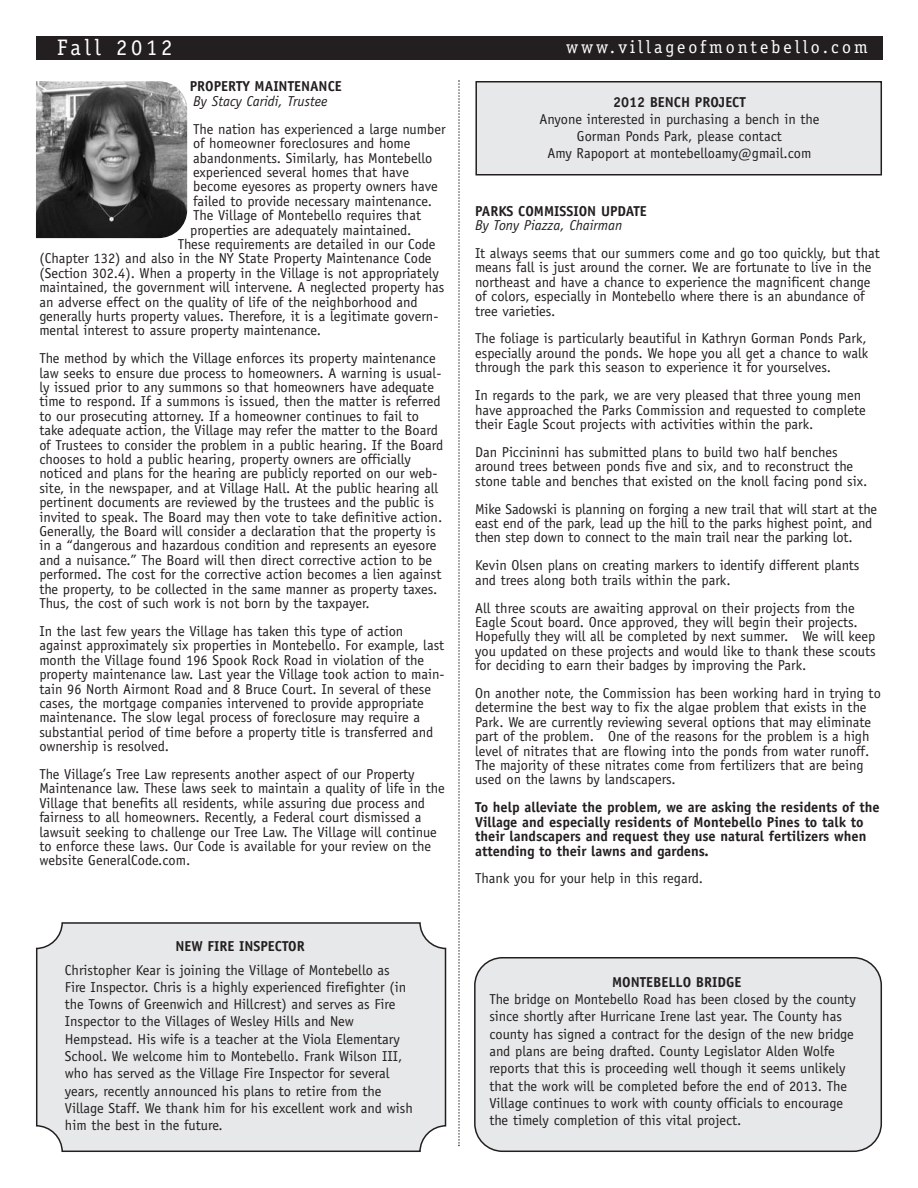
<style>
.page{position:relative;width:918px;height:1188px;background:#fff}
.page>*{position:absolute;margin:0;border:0;box-sizing:border-box;transform-origin:0 0}
.t1{font:22.5px "Officina Serif";letter-spacing:.17em;color:#fff}
.t2{font:18px "Officina Serif";letter-spacing:.17em;color:#fff}
.t3{font:14.4px/14.4px "Officina Sans";color:#231f20}
.t4{font:700 14.4px/14.4px "Officina Sans";color:#231f20}
.t5{font:italic 14.4px "Officina Sans";color:#231f20}
</style>
<div class="page">
<div style="left:36px;top:36px;width:846px;height:24px;background:#231f20"></div>
<svg style="left:458px;top:80px;width:2px;height:1066px"></svg>
<img style="left:36px;top:81px;width:151px;height:157px">
<div style="left:36px;top:922px;width:410px;height:230px;background:#e7e8e9"></div>
<div style="left:476px;top:82px;width:405px;height:93px;background:#e7e8e9"></div>
<div style="left:475px;top:81px;width:407px;height:95px;border:2px solid #231f20"></div>
<div style="left:474px;top:957px;width:408px;height:195px;background:#e7e8e9"></div>
<h1 class="t1" style="left:57px;top:34px;width:117px">Fall 2012</h1>
<p class="t2" style="left:566px;top:37px;width:303px">www.villageofmontebello.com</p>
<p class="t4" style="left:190px;top:81px;width:154px">PROPERTY MAINTENANCE</p>
<p class="t5" style="left:193px;top:95px;width:136px">By Stacy Caridi, Trustee</p>
<p class="t3" style="left:193px;top:123px;width:254px">The nation has experienced a large number</p>
<p class="t3" style="left:193px;top:137px;width:219px">of homeowner foreclosures and home</p>
<p class="t3" style="left:193px;top:152px;width:241px">abandonments. Similarly, has Montebello</p>
<p class="t3" style="left:193px;top:166px;width:217px">experienced several homes that have</p>
<p class="t3" style="left:193px;top:180px;width:246px">become eyesores as property owners have</p>
<p class="t3" style="left:193px;top:195px;width:240px">failed to provide necessary maintenance.</p>
<p class="t3" style="left:193px;top:209px;width:230px">The Village of Montebello requires that</p>
<p class="t3" style="left:190px;top:224px;width:223px">properties are adequately maintained.</p>
<p class="t3" style="left:178px;top:238px;width:259px">These requirements are detailed in our Code</p>
<p class="t3" style="left:39px;top:252px;width:394px">(Chapter 132) and also in the NY State Property Maintenance Code</p>
<p class="t3" style="left:39px;top:267px;width:401px">(Section 302.4). When a property in the Village is not appropriately</p>
<p class="t3" style="left:39px;top:281px;width:407px">maintained, the government will intervene. A neglected property has</p>
<p class="t3" style="left:39px;top:296px;width:380px">an adverse effect on the quality of life of the neighborhood and</p>
<p class="t3" style="left:39px;top:310px;width:401px">generally hurts property values. Therefore, it is a legitimate govern-</p>
<p class="t3" style="left:39px;top:324px;width:283px">mental interest to assure property maintenance.</p>
<p class="t3" style="left:39px;top:352px;width:406px">The method by which the Village enforces its property maintenance law seeks to ensure due process to homeowners. A warning is usual&shy;ly issued prior to any summons so that homeowners have adequate time to respond. If a summons is issued, then the matter is referred to our prosecuting attorney. If a homeowner continues to fail to take adequate action, the Village may refer the matter to the Board of Trustees to consider the problem in a public hearing. If the Board chooses to hold a public hearing, property owners are officially noticed and plans for the hearing are publicly reported on our web&shy;site, in the newspaper, and at Village Hall. At the public hearing all pertinent documents are reviewed by the trustees and the public is invited to speak. The Board may then vote to take definitive action.<br>Generally, the Board will consider a declaration that the property is in a “dangerous and hazardous condition and represents an eyesore and a nuisance.” The Board will then direct corrective action to be performed. The cost for the corrective action becomes a lien against the property, to be collected in the same manner as property taxes.<br>Thus, the cost of such work is not born by the taxpayer.</p>
<p class="t3" style="left:39px;top:625px;width:407px">In the last few years the Village has taken this type of action against approximately six properties in Montebello. For example, last month the Village found 196 Spook Rock Road in violation of the property maintenance law. Last year the Village took action to main&shy;tain 96 North Airmont Road and 8 Bruce Court. In several of these cases, the mortgage companies intervened to provide appropriate maintenance. The slow legal process of foreclosure may require a substantial period of time before a property title is transferred and ownership is resolved.</p>
<p class="t3" style="left:39px;top:768px;width:407px">The Village’s Tree Law represents another aspect of our Property Maintenance law. These laws seek to maintain a quality of life in the Village that benefits all residents, while assuring due process and fairness to all homeowners. Recently, a Federal court dismissed a lawsuit seeking to challenge our Tree Law. The Village will continue to enforce these laws. Our Code is available for your review on the website GeneralCode.com.</p>
<p class="t4" style="left:613px;top:96px;width:134px">2012 BENCH PROJECT</p>
<p class="t3" style="left:539px;top:111px;width:282px;line-height:17.2px;text-align:center">Anyone interested in purchasing a bench in the<br>Gorman Ponds Park, please contact<br>Amy Rapoport at montebelloamy@gmail.com</p>
<p class="t4" style="left:475px;top:205px;width:173px">PARKS COMMISSION UPDATE</p>
<p class="t5" style="left:475px;top:220px;width:149px">By Tony Piazza, Chairman</p>
<p class="t3" style="left:475px;top:247px;width:406px">It always seems that our summers come and go too quickly, but that means fall is just around the corner. We are fortunate to live in the northeast and have a chance to experience the magnificent change of colors, especially in Montebello where there is an abundance of tree varieties.</p>
<p class="t3" style="left:475px;top:333px;width:395px;text-align:justify">The foliage is particularly beautiful in Kathryn Gorman Ponds Park, especially around the ponds. We hope you all get a chance to walk through the park this season to experience it for yourselves.</p>
<p class="t3" style="left:475px;top:389px;width:392px">In regards to the park, we are very pleased that three young men have approached the Parks Commission and requested to complete their Eagle Scout projects with activities within the park.</p>
<p class="t3" style="left:475px;top:446px;width:394px">Dan Piccininni has submitted plans to build two half benches around trees between ponds five and six, and to reconstruct the stone table and benches that existed on the knoll facing pond six.</p>
<p class="t3" style="left:475px;top:503px;width:404px">Mike Sadowski is planning on forging a new trail that will start at the east end of the park, lead up the hill to the parks highest point, and then step down to connect to the main trail near the parking lot.</p>
<p class="t3" style="left:475px;top:559px;width:386px">Kevin Olsen plans on creating markers to identify different plants and trees along both trails within the park.</p>
<p class="t3" style="left:475px;top:602px;width:402px">All three scouts are awaiting approval on their projects from the Eagle Scout board. Once approved, they will begin their projects.<br>Hopefully they will all be completed by next summer. We will keep you updated on these projects and would like to thank these scouts for deciding to earn their badges by improving the Park.</p>
<p class="t3" style="left:475px;top:687px;width:407px">On another note, the Commission has been working hard in trying to determine the best way to fix the algae problem that exists in the Park. We are currently reviewing several options that may eliminate part of the problem. One of the reasons for the problem is a high level of nitrates that are flowing into the ponds from water runoff.<br>The majority of these nitrates come from fertilizers that are being used on the lawns by landscapers.</p>
<p class="t4" style="left:475px;top:801px;width:406px">To help alleviate the problem, we are asking the residents of the Village and especially residents of Montebello Pines to talk to their landscapers and request they use natural fertilizers when attending to their lawns and gardens.</p>
<p class="t3" style="left:475px;top:873px;width:230px">Thank you for your help in this regard.</p>
<p class="t4" style="left:175px;top:940px;width:131px">NEW FIRE INSPECTOR</p>
<p class="t3" style="left:65px;top:962px;width:350px;line-height:17.2px">Christopher Kear is joining the Village of Montebello as Fire Inspector. Chris is a highly experienced firefighter (in the Towns of Greenwich and Hillcrest) and serves as Fire Inspector to the Villages of Wesley Hills and New Hempstead. His wife is a teacher at the Viola Elementary School. We welcome him to Montebello. Frank Wilson III, who has served as the Village Fire Inspector for several years, recently announced his plans to retire from the Village Staff. We thank him for his excellent work and wish him the best in the future.</p>
<p class="t4" style="left:612px;top:976px;width:131px">MONTEBELLO BRIDGE</p>
<p class="t3" style="left:489px;top:992px;width:368px;line-height:17.2px">The bridge on Montebello Road has been closed by the county since shortly after Hurricane Irene last year. The County has county has signed a contract for the design of the new bridge and plans are being drafted. County Legislator Alden Wolfe reports that this is proceeding well though it seems unlikely that the work will be completed before the end of 2013. The Village continues to work with county officials to encourage the timely completion of this vital project.</p>
</div>
